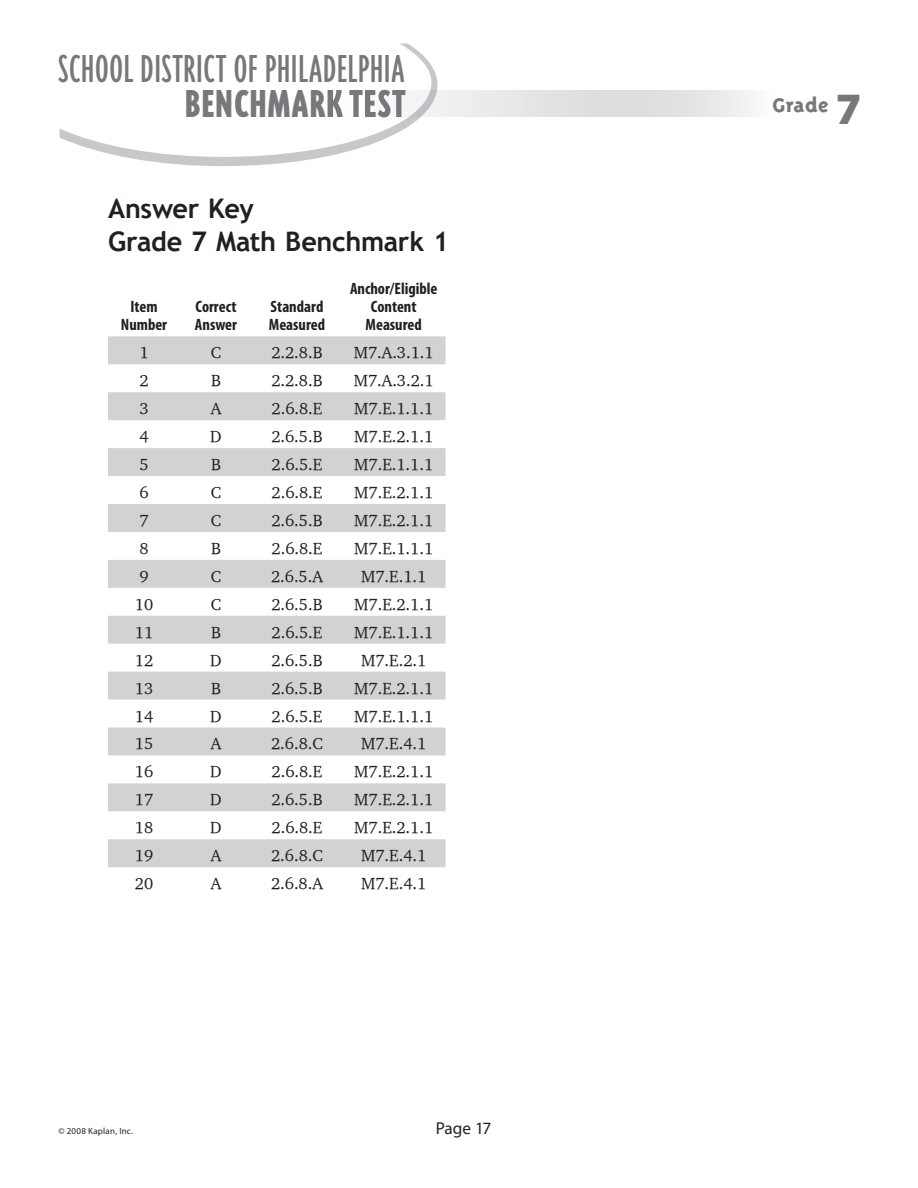
<style>
.page{position:relative;width:918px;height:1188px;background:#fff}
.page>*{position:absolute;margin:0;border:0;box-sizing:border-box;transform-origin:0 0}
.t1{font:45px "Triplex Cond";letter-spacing:.02em;color:#76787b}
.t2{font:900 45px "Triplex Cond";letter-spacing:.03em;color:#76787b}
.t3{font:700 27px/33px "Trebuchet MS";letter-spacing:-.015em;color:#231f20}
.t4{font:800 22.5px "Triplex";letter-spacing:.005em;color:#76787b}
.t5{font:17.25px "Myriad Pro";letter-spacing:-.01em;color:#231f20}
.t6{font:16.5px "Charter ITCTT";color:#231f20}
.t7{font:700 condensed 16.5px/18px "Myriad Pro";color:#231f20;text-align:center}
.t8{font:9px "Myriad Pro";letter-spacing:.025em;color:#231f20}
.s1{font-family:"Myriad Pro";font-weight:900;font-size:45px}
</style>
<div class="page">
<svg style="left:108px;top:336px;width:338px;height:531px;fill:#d1d2d4"></svg>
<svg style="left:59px;top:43px;width:378px;height:123px"></svg>
<svg style="left:328px;top:90px;width:426px;height:27px"></svg>
<h1 class="t1" style="left:58px;top:51px;width:348px">SCHOOL DISTRICT OF PHILADELPHIA</h1>
<h1 class="t2" style="left:185px;top:86px;width:222px">BENCHMARK TEST</h1>
<h3 class="t4" style="left:772px;top:96px;width:91px">Grade <span class="s1">7</span></h3>
<h2 class="t3" style="left:108px;top:192px;width:342px">Answer Key<br>Grade 7 Math Benchmark 1</h2>
<p class="t7" style="left:121px;top:299px;width:48px">Item<br>Number</p>
<p class="t7" style="left:195px;top:299px;width:44px;text-align:left">Correct<br>Answer</p>
<p class="t7" style="left:269px;top:299px;width:58px;text-align:left">Standard<br>Measured</p>
<p class="t7" style="left:350px;top:281px;width:89px">Anchor/Eligible<br>Content<br>Measured</p>
<p class="t6" style="left:139px;top:342px;width:11px">1</p>
<p class="t6" style="left:211px;top:342px;width:12px">C</p>
<p class="t6" style="left:271px;top:342px;width:53px">2.2.8.B</p>
<p class="t6" style="left:354px;top:342px;width:81px">M7.A.3.1.1</p>
<p class="t6" style="left:139px;top:370px;width:11px">2</p>
<p class="t6" style="left:211px;top:370px;width:11px">B</p>
<p class="t6" style="left:271px;top:370px;width:53px">2.2.8.B</p>
<p class="t6" style="left:354px;top:370px;width:81px">M7.A.3.2.1</p>
<p class="t6" style="left:139px;top:398px;width:11px">3</p>
<p class="t6" style="left:211px;top:398px;width:12px">A</p>
<p class="t6" style="left:272px;top:398px;width:52px">2.6.8.E</p>
<p class="t6" style="left:354px;top:398px;width:80px">M7.E.1.1.1</p>
<p class="t6" style="left:139px;top:426px;width:11px">4</p>
<p class="t6" style="left:210px;top:426px;width:13px">D</p>
<p class="t6" style="left:271px;top:426px;width:53px">2.6.5.B</p>
<p class="t6" style="left:354px;top:426px;width:80px">M7.E.2.1.1</p>
<p class="t6" style="left:139px;top:454px;width:11px">5</p>
<p class="t6" style="left:211px;top:454px;width:11px">B</p>
<p class="t6" style="left:272px;top:454px;width:52px">2.6.5.E</p>
<p class="t6" style="left:354px;top:454px;width:80px">M7.E.1.1.1</p>
<p class="t6" style="left:139px;top:482px;width:11px">6</p>
<p class="t6" style="left:211px;top:482px;width:12px">C</p>
<p class="t6" style="left:272px;top:482px;width:52px">2.6.8.E</p>
<p class="t6" style="left:354px;top:482px;width:80px">M7.E.2.1.1</p>
<p class="t6" style="left:139px;top:510px;width:11px">7</p>
<p class="t6" style="left:211px;top:510px;width:12px">C</p>
<p class="t6" style="left:271px;top:510px;width:53px">2.6.5.B</p>
<p class="t6" style="left:354px;top:510px;width:80px">M7.E.2.1.1</p>
<p class="t6" style="left:139px;top:538px;width:11px">8</p>
<p class="t6" style="left:211px;top:538px;width:11px">B</p>
<p class="t6" style="left:272px;top:538px;width:52px">2.6.8.E</p>
<p class="t6" style="left:354px;top:538px;width:80px">M7.E.1.1.1</p>
<p class="t6" style="left:139px;top:566px;width:11px">9</p>
<p class="t6" style="left:211px;top:566px;width:12px">C</p>
<p class="t6" style="left:271px;top:566px;width:53px">2.6.5.A</p>
<p class="t6" style="left:361px;top:566px;width:67px">M7.E.1.1</p>
<p class="t6" style="left:135px;top:594px;width:20px">10</p>
<p class="t6" style="left:211px;top:594px;width:12px">C</p>
<p class="t6" style="left:271px;top:594px;width:53px">2.6.5.B</p>
<p class="t6" style="left:354px;top:594px;width:80px">M7.E.2.1.1</p>
<p class="t6" style="left:135px;top:622px;width:20px">11</p>
<p class="t6" style="left:211px;top:622px;width:11px">B</p>
<p class="t6" style="left:272px;top:622px;width:52px">2.6.5.E</p>
<p class="t6" style="left:354px;top:622px;width:80px">M7.E.1.1.1</p>
<p class="t6" style="left:135px;top:650px;width:20px">12</p>
<p class="t6" style="left:210px;top:650px;width:13px">D</p>
<p class="t6" style="left:271px;top:650px;width:53px">2.6.5.B</p>
<p class="t6" style="left:361px;top:650px;width:67px">M7.E.2.1</p>
<p class="t6" style="left:135px;top:678px;width:20px">13</p>
<p class="t6" style="left:211px;top:678px;width:11px">B</p>
<p class="t6" style="left:271px;top:678px;width:53px">2.6.5.B</p>
<p class="t6" style="left:354px;top:678px;width:80px">M7.E.2.1.1</p>
<p class="t6" style="left:135px;top:706px;width:20px">14</p>
<p class="t6" style="left:210px;top:706px;width:13px">D</p>
<p class="t6" style="left:272px;top:706px;width:52px">2.6.5.E</p>
<p class="t6" style="left:354px;top:706px;width:80px">M7.E.1.1.1</p>
<p class="t6" style="left:135px;top:734px;width:20px">15</p>
<p class="t6" style="left:211px;top:734px;width:12px">A</p>
<p class="t6" style="left:271px;top:734px;width:53px">2.6.8.C</p>
<p class="t6" style="left:361px;top:734px;width:67px">M7.E.4.1</p>
<p class="t6" style="left:135px;top:761px;width:20px">16</p>
<p class="t6" style="left:210px;top:761px;width:13px">D</p>
<p class="t6" style="left:272px;top:761px;width:52px">2.6.8.E</p>
<p class="t6" style="left:354px;top:761px;width:80px">M7.E.2.1.1</p>
<p class="t6" style="left:135px;top:789px;width:20px">17</p>
<p class="t6" style="left:210px;top:789px;width:13px">D</p>
<p class="t6" style="left:271px;top:789px;width:53px">2.6.5.B</p>
<p class="t6" style="left:354px;top:789px;width:80px">M7.E.2.1.1</p>
<p class="t6" style="left:135px;top:817px;width:20px">18</p>
<p class="t6" style="left:210px;top:817px;width:13px">D</p>
<p class="t6" style="left:272px;top:817px;width:52px">2.6.8.E</p>
<p class="t6" style="left:354px;top:817px;width:80px">M7.E.2.1.1</p>
<p class="t6" style="left:135px;top:845px;width:20px">19</p>
<p class="t6" style="left:211px;top:845px;width:12px">A</p>
<p class="t6" style="left:271px;top:845px;width:53px">2.6.8.C</p>
<p class="t6" style="left:361px;top:845px;width:67px">M7.E.4.1</p>
<p class="t6" style="left:135px;top:873px;width:20px">20</p>
<p class="t6" style="left:211px;top:873px;width:12px">A</p>
<p class="t6" style="left:271px;top:873px;width:53px">2.6.8.A</p>
<p class="t6" style="left:361px;top:873px;width:67px">M7.E.4.1</p>
<p class="t8" style="left:58px;top:1128px;width:76px">© 2008 Kaplan, Inc.</p>
<p class="t5" style="left:436px;top:1122px;width:57px">Page 17</p>
</div>
